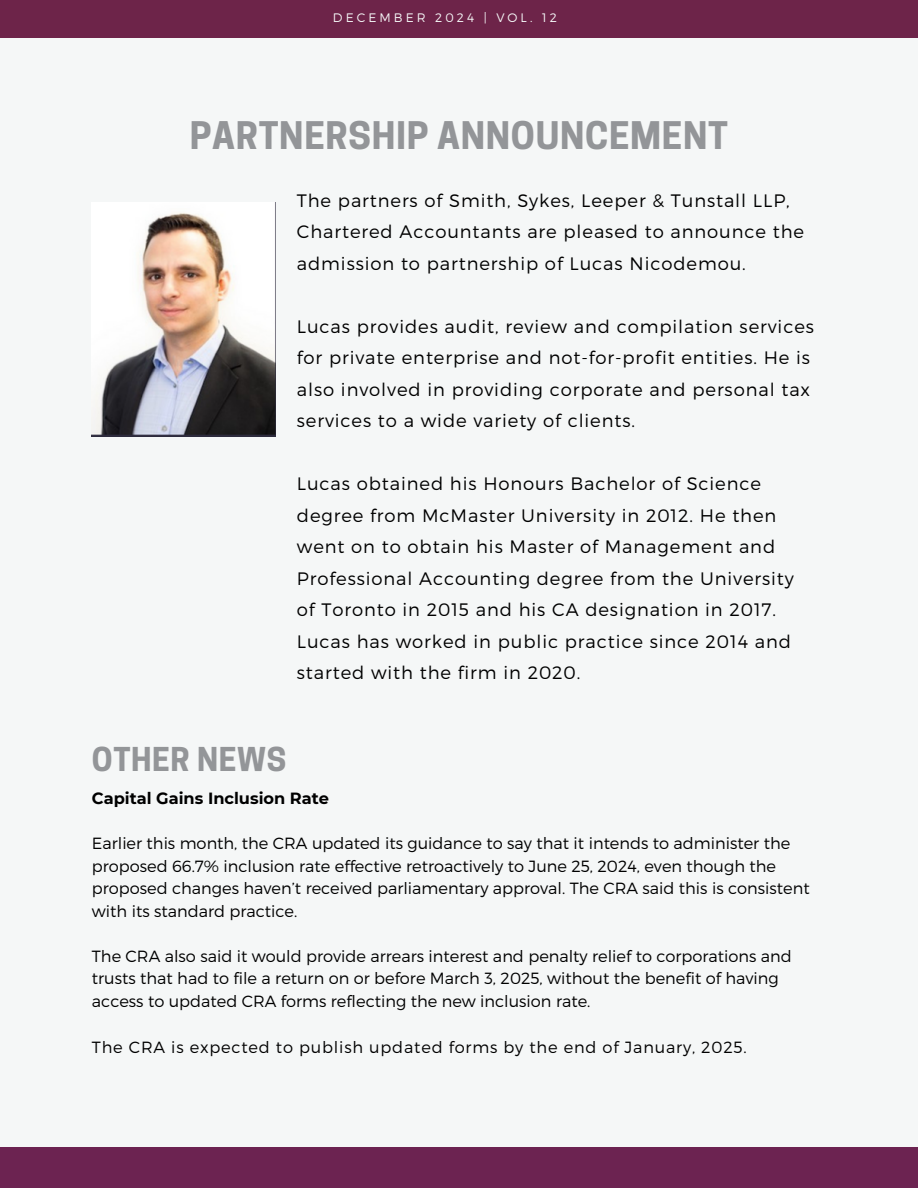
<style>
.page{position:relative;width:918px;height:1188px;background:#f5f7f7}
.page>*{position:absolute;margin:0;border:0;box-sizing:border-box;transform-origin:0 0}
.t1{font:700 35.7px "Cooper Hewitt";letter-spacing:.02em;color:#939598}
.t2{font:700 30.9px "Cooper Hewitt";letter-spacing:.02em;color:#939598}
.t3{font:300 18px/31.5px "Montserrat";letter-spacing:.05em;color:#000}
.t4{font:300 16.2px/22.5px "Montserrat";color:#000}
.t5{font:300 16.2px "Montserrat";letter-spacing:.05em;color:#000}
.t6{font:700 16.2px "Montserrat";color:#000}
.t7{font:300 12.3px "Montserrat";letter-spacing:.25em;color:#f5f7f7}
</style>
<div class="page">
<div style="left:0;top:0;width:918px;height:38px;background:#6d2449"></div>
<div style="left:0;top:1148px;width:918px;height:40px;background:#6c2351"></div>
<img style="left:92px;top:213px;width:183px;height:223px">
<h3 class="t7" style="left:333px;top:10px;width:225px">DECEMBER 2024 | VOL. 12</h3>
<p class="t1" style="left:190px;top:123px;width:540px">PARTNERSHIP ANNOUNCEMENT</p>
<p class="t3" style="left:297px;top:184px;width:509px">The partners of Smith, Sykes, Leeper &amp; Tunstall LLP,<br>Chartered Accountants are pleased to announce the admission to partnership of Lucas Nicodemou.</p>
<p class="t3" style="left:297px;top:310px;width:519px">Lucas provides audit, review and compilation services for private enterprise and not-for-profit entities. He is also involved in providing corporate and personal tax services to a wide variety of clients.</p>
<h1 class="t3" style="left:297px;top:467px;width:499px">Lucas obtained his Honours Bachelor of Science degree from McMaster University in 2012. He then went on to obtain his Master of Management and Professional Accounting degree from the University of Toronto in 2015 and his CA designation in 2017.<br>Lucas has worked in public practice since 2014 and started with the firm in 2020.</h1>
<h5 class="t2" style="left:92px;top:748px;width:196px">OTHER NEWS</h5>
<h3 class="t6" style="left:92px;top:789px;width:239px">Capital Gains Inclusion Rate</h3>
<h3 class="t4" style="left:92px;top:831px;width:719px">Earlier this month, the CRA updated its guidance to say that it intends to administer the proposed 66.7% inclusion rate effective retroactively to June 25, 2024, even though the proposed changes haven’t received parliamentary approval. The CRA said this is consistent with its standard practice.</h3>
<h2 class="t4" style="left:92px;top:944px;width:701px">The CRA also said it would provide arrears interest and penalty relief to corporations and trusts that had to file a return on or before March 3, 2025, without the benefit of having access to updated CRA forms reflecting the new inclusion rate.</h2>
<h4 class="t5" style="left:92px;top:1037px;width:656px">The CRA is expected to publish updated forms by the end of January, 2025.</h4>
</div>
